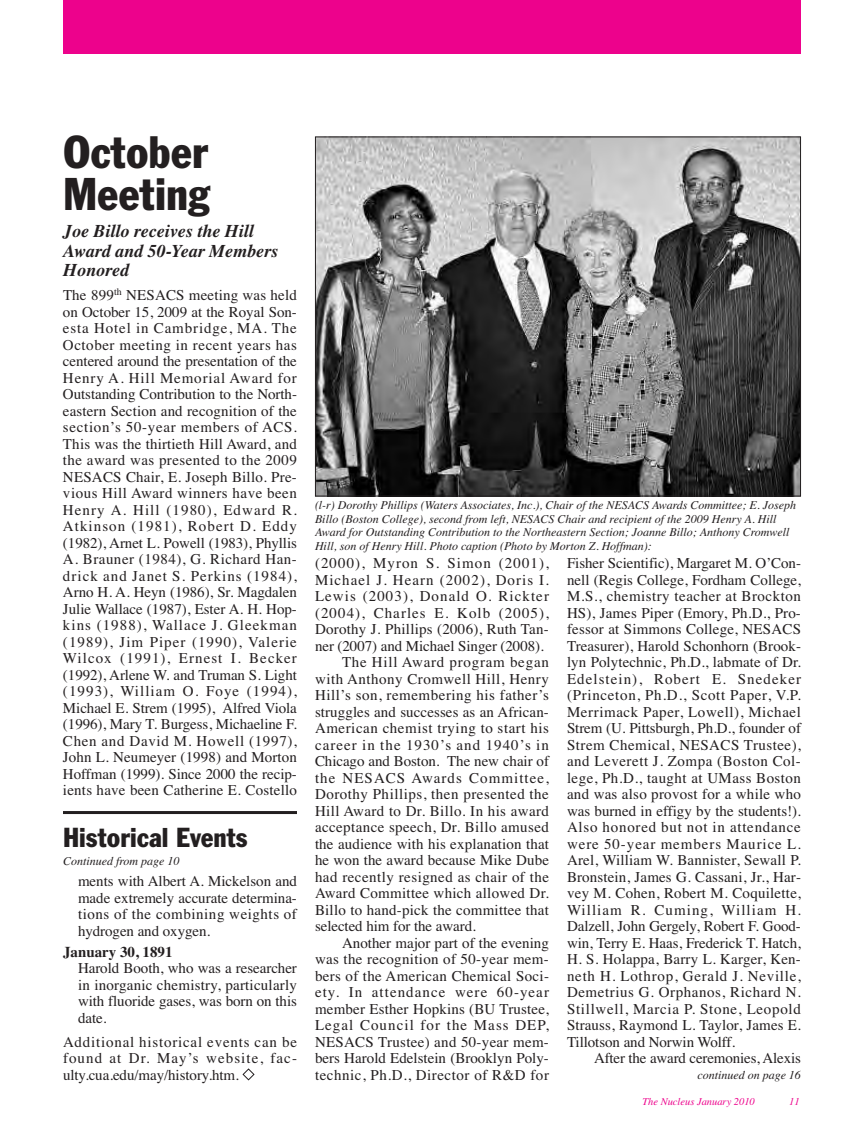
<style>
.page{position:relative;width:864px;height:1134px;background:#fff}
.page>*{position:absolute;margin:0;border:0;box-sizing:border-box;transform-origin:0 0}
.t1{font:condensed 45px/42px "Franklin Gothic BT";color:#231f20}
.t2{font:condensed 27px "Franklin Gothic BT";color:#231f20}
.t3{font:italic 700 18px/19.5px "Times";color:#231f20}
.t4{font:15px/16.5px "Times";letter-spacing:.02em;color:#231f20;text-align:justify}
.t5{font:15px "Times";letter-spacing:.07em;color:#231f20}
.t6{font:15px "Times";letter-spacing:-.005em;color:#231f20}
.t7{font:15px "Times";color:#231f20}
.t8{font:15px "Times";letter-spacing:-.01em;color:#231f20}
.t9{font:15px "Times";letter-spacing:.05em;color:#231f20}
.t10{font:700 15px "Times";color:#231f20}
.t11{font:italic 12px/13.5px "Times";color:#231f20}
.t12{font:italic 10.5px "Times";color:#ed028c}
.s1{color:#fff}
</style>
<div class="page">
<div style="left:63px;top:0;width:738px;height:54px;background:#ed028c"></div>
<img style="left:317px;top:139px;width:482px;height:356px">
<hr style="left:63px;top:811px;width:234px;height:3px;background:#231f20">
<h1 class="t1" style="left:63px;top:135px;width:148px">October<br>Meeting</h1>
<p class="t3" style="left:63px;top:221px;width:217px">Joe Billo receives the Hill<br>Award and 50-Year Members<br>Honored</p>
<p class="t4" style="left:63px;top:287px;width:235px">The 899<sup>th</sup> NESACS meeting was held on October 15, 2009 at the Royal Son&shy;esta Hotel in Cambridge, MA. The October meeting in recent years has centered around the presentation of the Henry A. Hill Memorial Award for Outstanding Contribution to the North&shy;eastern Section and recognition of the section’s 50-year members of ACS.<br>This was the thirtieth Hill Award, and the award was presented to the 2009<br>NESACS Chair, E. Joseph Billo. Pre&shy;vious Hill Award winners have been Henry A. Hill (1980), Edward R.<br>Atkinson (1981), Robert D. Eddy (1982), Arnet L. Powell (1983), Phyllis A. Brauner (1984), G. Richard Han&shy;drick and Janet S. Perkins (1984), Arno H. A. Heyn (1986), Sr. Magdalen Julie Wallace (1987), Ester A. H. Hop&shy;kins (1988), Wallace J. Gleekman (1989), Jim Piper (1990), Valerie Wilcox (1991), Ernest I. Becker (1992), Arlene W. and Truman S. Light (1993), William O. Foye (1994), Michael E. Strem (1995), Alfred Viola (1996), Mary T. Burgess, Michaeline F.<br>Chen and David M. Howell (1997), John L. Neumeyer (1998) and Morton Hoffman (1999). Since 2000 the recip&shy;ients have been Catherine E. Costello</p>
<h2 class="t2" style="left:63px;top:828px;width:186px">Historical Events</h2>
<p class="t11" style="left:63px;top:854px;width:118px">Continued from page 10</p>
<p class="t4" style="left:78px;top:873px;width:220px">ments with Albert A. Mickelson and made extremely accurate determina&shy;tions of the combining weights of hydrogen and oxygen.</p>
<p class="t10" style="left:63px;top:943px;width:111px">January 30, 1891</p>
<p class="t4" style="left:78px;top:960px;width:221px">Harold Booth, who was a researcher in inorganic chemistry, particularly with fluoride gases, was born on this date.</p>
<p class="t4" style="left:63px;top:1033px;width:236px">Additional historical events can be found at Dr. May’s website, fac&shy;ulty.cua.edu/may/history.htm. <span class="s1">◆</span></p>
<p class="t11" style="left:315px;top:498px;width:483px">(l-r) Dorothy Phillips (Waters Associates, Inc.), Chair of the NESACS Awards Committee; E. Joseph Billo (Boston College), second from left, NESACS Chair and recipient of the 2009 Henry A. Hill Award for Outstanding Contribution to the Northeastern Section; Joanne Billo; Anthony Cromwell Hill, son of Henry Hill. Photo caption (Photo by Morton Z. Hoffman):</p>
<p class="t5" style="left:315px;top:554px;width:235px">(2000), Myron S. Simon (2001),</p>
<p class="t5" style="left:315px;top:571px;width:235px">Michael J. Hearn (2002), Doris I.</p>
<p class="t5" style="left:315px;top:587px;width:235px">Lewis (2003), Donald O. Rickter</p>
<p class="t5" style="left:315px;top:604px;width:235px">(2004), Charles E. Kolb (2005),</p>
<p class="t4" style="left:315px;top:621px;width:235px">Dorothy J. Phillips (2006), Ruth Tan-</p>
<p class="t6" style="left:315px;top:637px;width:230px">ner (2007) and Michael Singer (2008).</p>
<p class="t9" style="left:342px;top:653px;width:208px">The Hill Award program began</p>
<p class="t4" style="left:315px;top:670px;width:235px">with Anthony Cromwell Hill, Henry</p>
<p class="t4" style="left:315px;top:687px;width:235px">Hill’s son, remembering his father’s</p>
<p class="t4" style="left:315px;top:703px;width:235px">struggles and successes as an African-</p>
<p class="t4" style="left:315px;top:720px;width:235px">American chemist trying to start his</p>
<p class="t5" style="left:315px;top:736px;width:235px">career in the 1930’s and 1940’s in</p>
<p class="t6" style="left:315px;top:752px;width:235px">Chicago and Boston. The new chair of</p>
<p class="t5" style="left:315px;top:769px;width:235px">the NESACS Awards Committee,</p>
<p class="t4" style="left:315px;top:786px;width:235px">Dorothy Phillips, then presented the</p>
<p class="t4" style="left:315px;top:802px;width:235px">Hill Award to Dr. Billo. In his award</p>
<p class="t4" style="left:315px;top:819px;width:235px">acceptance speech, Dr. Billo amused</p>
<p class="t4" style="left:315px;top:835px;width:235px">the audience with his explanation that</p>
<p class="t4" style="left:315px;top:852px;width:235px">he won the award because Mike Dube</p>
<p class="t4" style="left:315px;top:868px;width:235px">had recently resigned as chair of the</p>
<p class="t4" style="left:315px;top:885px;width:235px">Award Committee which allowed Dr.</p>
<p class="t4" style="left:315px;top:901px;width:235px">Billo to hand-pick the committee that</p>
<p class="t6" style="left:315px;top:917px;width:162px">selected him for the award.</p>
<p class="t7" style="left:342px;top:934px;width:208px">Another major part of the evening</p>
<p class="t4" style="left:315px;top:951px;width:235px">was the recognition of 50-year mem-</p>
<p class="t4" style="left:315px;top:967px;width:235px">bers of the American Chemical Soci-</p>
<p class="t5" style="left:315px;top:983px;width:235px">ety. In attendance were 60-year</p>
<p class="t4" style="left:315px;top:1000px;width:235px">member Esther Hopkins (BU Trustee,</p>
<p class="t5" style="left:315px;top:1016px;width:235px">Legal Council for the Mass DEP,</p>
<p class="t4" style="left:315px;top:1033px;width:235px">NESACS Trustee) and 50-year mem-</p>
<p class="t7" style="left:315px;top:1049px;width:235px">bers Harold Edelstein (Brooklyn Poly-</p>
<p class="t4" style="left:315px;top:1066px;width:235px">technic, Ph.D., Director of R&amp;D for</p>
<p class="t4" style="left:567px;top:555px;width:236px">Fisher Scientific), Margaret M. O’Con - nell (Regis College, Fordham College, M.S., chemistry teacher at Brockton HS), James Piper (Emory, Ph.D., Pro&shy;fessor at Simmons College, NESACS Treasurer), Harold Schonhorn (Brook&shy;lyn Polytechnic, Ph.D., labmate of Dr.<br>Edelstein), Robert E. Snedeker (Princeton, Ph.D., Scott Paper, V.P.<br>Merrimack Paper, Lowell), Michael Strem (U. Pittsburgh, Ph.D., founder of Strem Chemical, NESACS Trustee), and Leverett J. Zompa (Boston Col&shy;lege, Ph.D., taught at UMass Boston and was also provost for a while who was burned in effigy by the students!).<br>Also honored but not in attendance were 50-year members Maurice L.<br>Arel, William W. Bannister, Sewall P.<br>Bronstein, James G. Cassani, Jr., Har&shy;vey M. Cohen, Robert M. Coquilette, William R. Cuming, William H.<br>Dalzell, John Gergely, Robert F. Good&shy;win, Terry E. Haas, Frederick T. Hatch, H. S. Holappa, Barry L. Karger, Ken&shy;neth H. Lothrop, Gerald J. Neville, Demetrius G. Orphanos, Richard N.<br>Stillwell, Marcia P. Stone, Leopold Strauss, Raymond L. Taylor, James E.<br>Tillotson and Norwin Wolff.</p>
<p class="t8" style="left:594px;top:1049px;width:208px">After the award ceremonies, Alexis</p>
<p class="t11" style="left:697px;top:1068px;width:105px">continued on page 16</p>
<p class="t12" style="left:642px;top:1095px;width:114px">The Nucleus January 2010</p>
<p class="t12" style="left:789px;top:1095px;width:12px">11</p>
</div>
